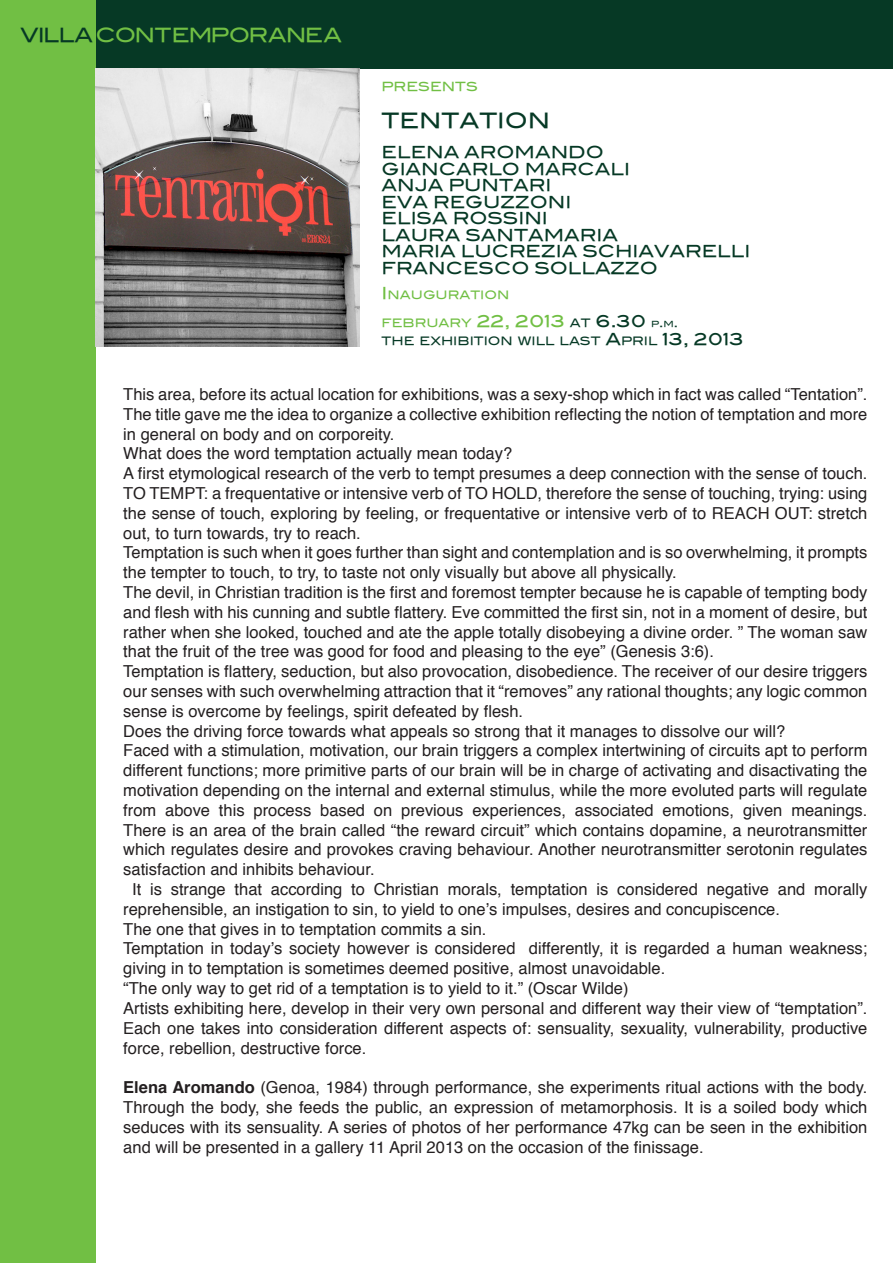
<style>
.page{position:relative;width:893px;height:1263px;background:#fff}
.page>*{position:absolute;margin:0;border:0;box-sizing:border-box;transform-origin:0 0}
.t1{font:21px "Blair Md ITCTT Medium";color:#063925}
.t2{font:19.5px "Blair Md ITCTT Medium";letter-spacing:-.035em;color:#71bf44}
.testo{font:16.5px/19.8px "Helvetica";color:#231f20;text-align:justify}
.t3{font:16.5px "Blair Md ITCTT Medium";color:#063925}
.t4{font:12.6px "Blair Md ITCTT Medium";color:#71bf44}
.t5{font:11.55px "Blair Md ITCTT Medium";color:#71bf44}
.t6{font:11.55px "Blair Md ITCTT Medium";color:#063925}
.s1{color:#063925}
.s2{font-size:16.5px}
.s3{font-size:16.5px;color:#063925}
.s4{font-size:8.4px;color:#063925}
.s5{font-size:12px;color:#063925}
.s6{font-weight:700}
</style>
<div class="page">
<div style="left:43px;top:0;width:850px;height:68px;background:#063925"></div>
<div style="left:0;top:0;width:96px;height:1263px;background:#71bf44"></div>
<img style="left:96px;top:68px;width:264px;height:279px">
<p class="t2" style="left:21px;top:19px;width:323px"><span class="s1">VILLA</span> CONTEMPORANEA</p>
<p class="t4" style="left:382px;top:76px;width:98px">PRESENTS</p>
<p class="t1" style="left:382px;top:104px;width:170px">TENTATION</p>
<p class="t3" style="left:382px;top:139px;width:224px">E LENA AROMAN DO</p>
<p class="t3" style="left:382px;top:155px;width:250px">GIAN CAR LO MARCALI</p>
<p class="t3" style="left:382px;top:172px;width:171px">ANJA PUNTARI</p>
<p class="t3" style="left:382px;top:188px;width:191px">EVA REGUZZON I</p>
<p class="t3" style="left:382px;top:205px;width:168px">ELISA ROSSINI</p>
<p class="t3" style="left:382px;top:221px;width:238px">LAURA SANTAMAR IA</p>
<p class="t3" style="left:382px;top:238px;width:370px">MAR IA LUCREZIA SCHIAVARE LLI</p>
<p class="t3" style="left:382px;top:254px;width:278px">FRAN CESCO SOLLAZZO</p>
<p class="t5" style="left:382px;top:286px;width:31px"><span class="s2">I</span>NAUGU</p>
<p class="t5" style="left:448px;top:286px;width:63px">RATIO N</p>
<p class="t5" style="left:382px;top:314px;width:298px">FEBRUARY <span class="s2">22, 2013</span> <span class="s1">AT</span> <span class="s3">6.30</span> <span class="s4">P</span><span class="s5">.</span><span class="s4">M</span> <span class="s5">.</span></p>
<p class="t6" style="left:382px;top:331px;width:159px">THE EXHI BITIO N WILL</p>
<p class="t6" style="left:560px;top:331px;width:185px">LAST <span class="s2">A</span>PRIL <span class="s2">13, 2013</span></p>
<p class="testo" style="left:123px;top:385px;width:746px">This area, before its actual location for exhibitions, was a sexy-shop which in fact was called “Tentation”.</p>
<p class="testo" style="left:123px;top:405px;width:746px">The title gave me the idea to organize a collective exhibition reflecting the notion of temptation and more in general on body and on corporeity.</p>
<p class="testo" style="left:123px;top:444px;width:390px">What does the word temptation actually mean today?</p>
<p class="testo" style="left:123px;top:464px;width:746px">A first etymological research of the verb to tempt presumes a deep connection with the sense of touch.</p>
<p class="testo" style="left:123px;top:484px;width:746px">TO TEMPT: a frequentative or intensive verb of TO HOLD, therefore the sense of touching, trying: using the sense of touch, exploring by feeling, or frequentative or intensive verb of to REACH OUT: stretch out, to turn towards, try to reach.</p>
<p class="testo" style="left:123px;top:543px;width:746px">Temptation is such when it goes further than sight and contemplation and is so overwhelming, it prompts the tempter to touch, to try, to taste not only visually but above all physically.</p>
<p class="testo" style="left:123px;top:583px;width:746px">The devil, in Christian tradition is the first and foremost tempter because he is capable of tempting body and flesh with his cunning and subtle flattery. Eve committed the first sin, not in a moment of desire, but rather when she looked, touched and ate the apple totally disobeying a divine order. ” The woman saw that the fruit of the tree was good for food and pleasing to the eye” (Genesis 3:6).</p>
<p class="testo" style="left:123px;top:662px;width:746px">Temptation is flattery, seduction, but also provocation, disobedience. The receiver of our desire triggers our senses with such overwhelming attraction that it “removes” any rational thoughts; any logic common sense is overcome by feelings, spirit defeated by flesh.</p>
<p class="testo" style="left:123px;top:721px;width:664px">Does the driving force towards what appeals so strong that it manages to dissolve our will?</p>
<p class="testo" style="left:123px;top:741px;width:746px">Faced with a stimulation, motivation, our brain triggers a complex intertwining of circuits apt to perform different functions; more primitive parts of our brain will be in charge of activating and disactivating the motivation depending on the internal and external stimulus, while the more evoluted parts will regulate from above this process based on previous experiences, associated emotions, given meanings.<br>There is an area of the brain called “the reward circuit” which contains dopamine, a neurotransmitter which regulates desire and provokes craving behaviour. Another neurotransmitter serotonin regulates satisfaction and inhibits behaviour.</p>
<p class="testo" style="left:123px;top:880px;width:746px;text-indent:9px">It is strange that according to Christian morals, temptation is considered negative and morally reprehensible, an instigation to sin, to yield to one’s impulses, desires and concupiscence.</p>
<p class="testo" style="left:123px;top:919px;width:365px">The one that gives in to temptation commits a sin.</p>
<p class="testo" style="left:123px;top:939px;width:746px">Temptation in today’s society however is considered differently, it is regarded a human weakness; giving in to temptation is sometimes deemed positive, almost unavoidable.</p>
<p class="testo" style="left:123px;top:979px;width:507px">“The only way to get rid of a temptation is to yield to it.” (Oscar Wilde)</p>
<p class="testo" style="left:123px;top:999px;width:746px">Artists exhibiting here, develop in their very own personal and different way their view of “temptation”.<br>Each one takes into consideration different aspects of: sensuality, sexuality, vulnerability, productive force, rebellion, destructive force.</p>
<p class="testo" style="left:123px;top:1078px;width:746px"><span class="s6">Elena Aromando</span> (Genoa, 1984) through performance, she experiments ritual actions with the body.<br>Through the body, she feeds the public, an expression of metamorphosis. It is a soiled body which seduces with its sensuality. A series of photos of her performance 47kg can be seen in the exhibition and will be presented in a gallery 11 April 2013 on the occasion of the finissage.</p>
</div>
